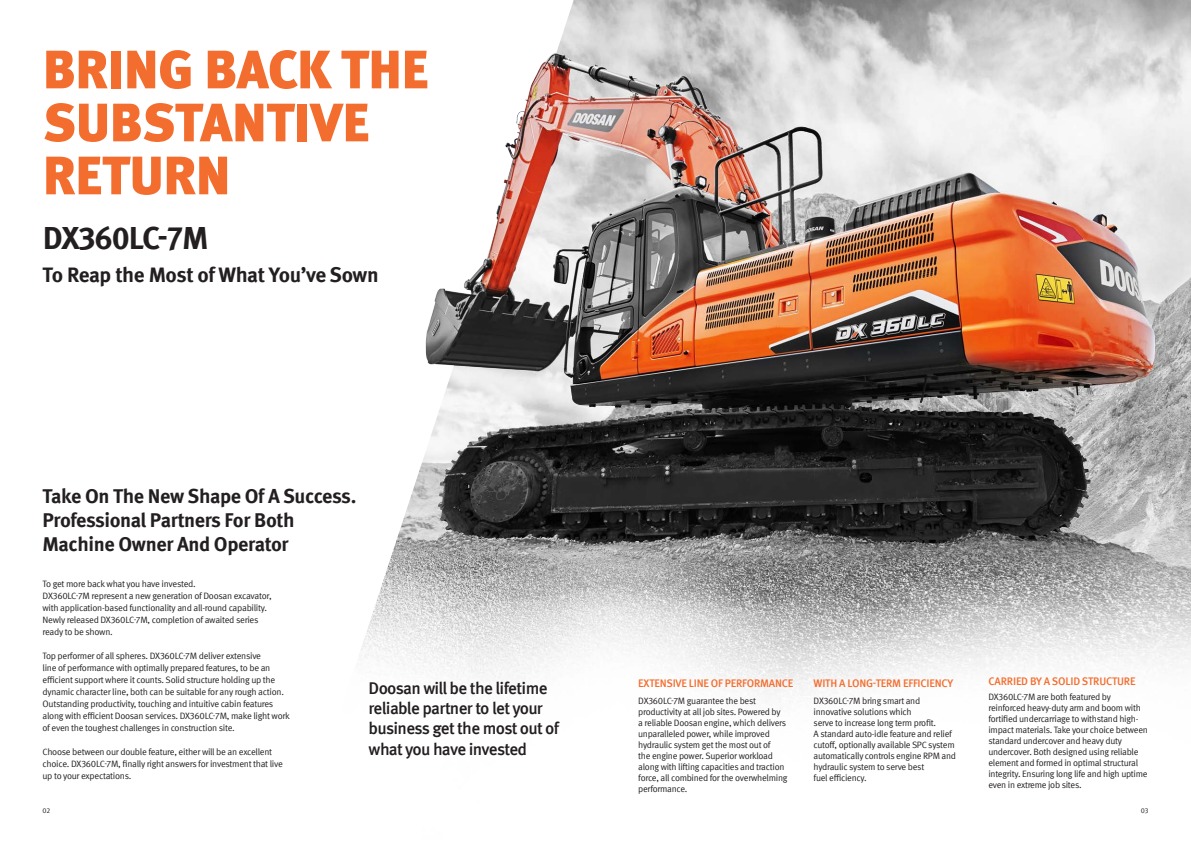
<style>
.page{position:relative;width:1191px;height:842px;background:#fff}
.page>*{position:absolute;margin:0;border:0;box-sizing:border-box;transform-origin:0 0}
.t1{font:900 54px/53px "Meta Pro";letter-spacing:-.01em;color:#f36d2e}
.t2{font:700 32px "Meta Pro";letter-spacing:-.04em;color:#231f20}
.t3{font:700 21px "Meta Pro";letter-spacing:-.02em;color:#231f20}
.t4{font:700 20px "Meta Pro";letter-spacing:-.02em;color:#231f20}
.t5{font:500 17px "Meta Pro";letter-spacing:-.04em;color:#231f20}
.t6{font:500 11px "Meta Pro";letter-spacing:-.02em;color:#f36d2e}
.t7{font:9.2px/11px "Meta Pro";letter-spacing:-.03em;color:#231f20}
.t8{font:7px "Meta Pro";color:#231f20}
</style>
<div class="page">
<img style="left:573px;top:0;width:618px;height:699px">
<svg style="left:361px;top:3px;width:212px;height:690px"></svg>
<p class="t1" style="left:43px;top:40px;width:387px">BRING BACK THE<br>SUBSTANTIVE</p>
<p class="t1" style="left:43px;top:146px;width:189px">RETURN</p>
<p class="t2" style="left:43px;top:213px;width:167px">DX360LC-7M</p>
<p class="t3" style="left:43px;top:259px;width:338px">To Reap the Most of What You’ve Sown</p>
<p class="t4" style="left:43px;top:481px;width:315px">Take On The New Shape Of A Success.</p>
<p class="t4" style="left:43px;top:505px;width:253px">Professional Partners For Both</p>
<p class="t4" style="left:43px;top:529px;width:248px">Machine Owner And Operator</p>
<p class="t7" style="left:43px;top:577px;width:231px;line-height:12px">To get more back what you have invested.<br>DX360LC-7M represent a new generation of Doosan excavator, with application-based functionality and all-round capability.<br>Newly released DX360LC-7M, completion of awaited series</p>
<p class="t7" style="left:43px;top:625px;width:72px">ready to be shown.</p>
<p class="t7" style="left:43px;top:649px;width:249px;line-height:12px">Top performer of all spheres. DX360LC-7M deliver extensive<br>line of performance with optimally prepared features, to be an efficient support where it counts. Solid structure holding up the dynamic character line, both can be suitable for any rough action.<br>Outstanding productivity, touching and intuitive cabin features along with efficient Doosan services. DX360LC-7M, make light work of even the toughest challenges in construction site.</p>
<p class="t7" style="left:43px;top:745px;width:242px;line-height:12px">Choose between our double feature, either will be an excellent choice. DX360LC-7M, finally right answers for investment that live up to your expectations.</p>
<p class="t5" style="left:369px;top:674px;width:180px">Doosan will be the lifetime</p>
<p class="t5" style="left:369px;top:695px;width:176px">reliable partner to let your</p>
<p class="t5" style="left:369px;top:715px;width:192px">business get the most out of</p>
<p class="t5" style="left:369px;top:736px;width:160px">what you have invested</p>
<p class="t6" style="left:638px;top:675px;width:157px">EXTENSIVE LINE OF PERFORMANCE</p>
<p class="t7" style="left:638px;top:694px;width:151px">DX360LC-7M guarantee the best productivity at all job sites. Powered by a reliable Doosan engine, which delivers unparalleled power, while improved hydraulic system get the most out of<br>the engine power. Superior workload along with lifting capacities and traction force, all combined for the overwhelming performance.</p>
<p class="t6" style="left:813px;top:675px;width:141px">WITH A LONG-TERM EFFICIENCY</p>
<p class="t7" style="left:813px;top:694px;width:144px">DX360LC-7M bring smart and innovative solutions which<br>serve to increase long term profit.<br>A standard auto-idle feature and relief cutoff, optionally available SPC system automatically controls engine RPM and hydraulic system to serve best<br>fuel efficiency.</p>
<p class="t6" style="left:988px;top:673px;width:149px">CARRIED BY A SOLID STRUCTURE</p>
<p class="t7" style="left:988px;top:691px;width:161px">DX360LC-7M are both featured by reinforced heavy-duty arm and boom with fortified undercarriage to withstand high&shy;impact materials. Take your choice between standard undercover and heavy duty undercover. Both designed using reliable element and formed in optimal structural integrity. Ensuring long life and high uptime even in extreme job sites.</p>
<p class="t8" style="left:43px;top:805px;width:9px">02</p>
<p class="t8" style="left:1140px;top:805px;width:9px">03</p>
</div>
